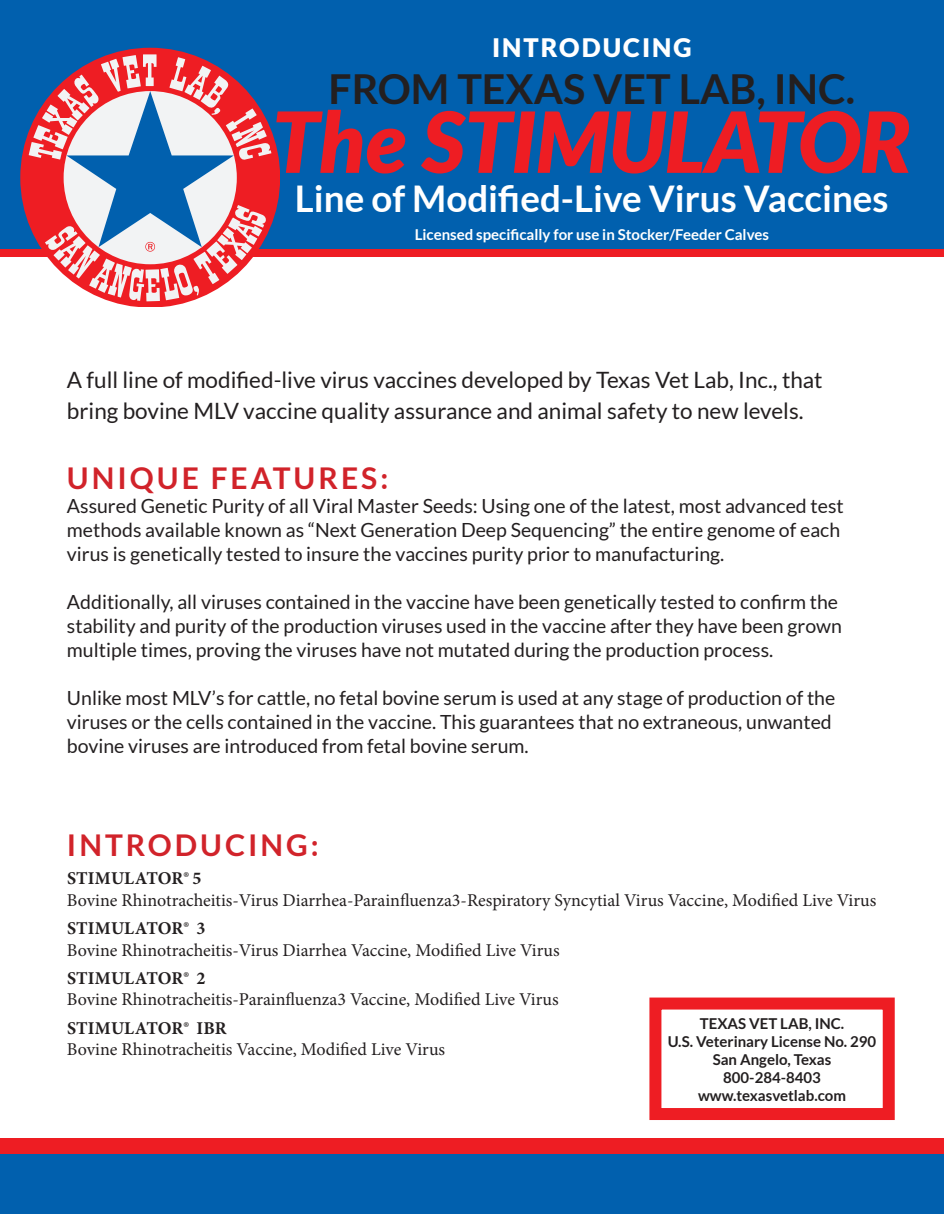
<style>
.page{position:relative;width:944px;height:1214px;background:#fff}
.page>*{position:absolute;margin:0;border:0;box-sizing:border-box;transform-origin:0 0}
.t1{font:italic 900 84.3px "Lato";color:#ee1d23}
.t2{font:700 41.4px "Lato";color:#231f20}
.t3{font:700 36.75px "Lato";color:#fff}
.t4{font:700 30px "Lato";letter-spacing:.1em;color:#d1232a}
.t5{font:900 25.5px "Lato";letter-spacing:.08em;color:#fff}
.t6{font:22.5px/31.5px "Lato";color:#231f20}
.t7{font:19.5px/24px "Lato";color:#231f20}
.t8{font:18px "Minion Pro";color:#231f20}
.t9{font:700 18px "Minion Pro";letter-spacing:.01em;color:#231f20}
.t10{font:700 15px/18px "Lato";color:#231f20;text-align:center}
.t11{font:700 15px "Lato";color:#fff}
</style>
<div class="page">
<div style="left:0;top:0;width:944px;height:249px;background:#0160ae"></div>
<div style="left:649px;top:997px;width:246px;height:123px;background:#fff;border:12px solid #ee1d23"></div>
<div style="left:0;top:249px;width:944px;height:8px;background:#ee1d23"></div>
<svg style="left:20px;top:48px;width:259px;height:259px"></svg>
<svg style="left:29px;top:54px;width:242px;height:247px"></svg>
<div style="left:0;top:1147px;width:944px;height:67px;background:#0160ae"></div>
<div style="left:0;top:1138px;width:944px;height:15px;background:#ee1d23"></div>
<h3 class="t5" style="left:492px;top:32px;width:201px">INTRODUCING</h3>
<h2 class="t2" style="left:329px;top:65px;width:528px">FROM TEXAS VET LAB, INC.</h2>
<h1 class="t1" style="left:272px;top:93px;width:641px">The STIMULATOR</h1>
<h3 class="t3" style="left:295px;top:177px;width:595px">Line of Modified-Live Virus Vaccines</h3>
<p class="t11" style="left:415px;top:226px;width:356px">Licensed specifically for use in Stocker/Feeder Calves</p>
<p class="t6" style="left:67px;top:364px;width:757px">A full line of modified-live virus vaccines developed by Texas Vet Lab, Inc., that bring bovine MLV vaccine quality assurance and animal safety to new levels.</p>
<h3 class="t4" style="left:67px;top:461px;width:186px">Unique Features</h3>
<h3 class="t4" style="left:380px;top:461px;width:9px">:</h3>
<p class="t7" style="left:67px;top:494px;width:778px">Assured Genetic Purity of all Viral Master Seeds: Using one of the latest, most advanced test methods available known as “Next Generation Deep Sequencing” the entire genome of each virus is genetically tested to insure the vaccines purity prior to manufacturing.</p>
<p class="t7" style="left:67px;top:590px;width:776px">Additionally, all viruses contained in the vaccine have been genetically tested to confirm the stability and purity of the production viruses used in the vaccine after they have been grown multiple times, proving the viruses have not mutated during the production process.</p>
<p class="t7" style="left:67px;top:686px;width:770px">Unlike most MLV’s for cattle, no fetal bovine serum is used at any stage of production of the viruses or the cells contained in the vaccine. This guarantees that no extraneous, unwanted bovine viruses are introduced from fetal bovine serum.</p>
<h3 class="t4" style="left:67px;top:828px;width:253px">INTRODUCING:</h3>
<p class="t9" style="left:67px;top:866px;width:136px">STIMULATOR® 5</p>
<p class="t8" style="left:67px;top:888px;width:811px">Bovine Rhinotracheitis-Virus Diarrhea-Parainfluenza3-Respiratory Syncytial Virus Vaccine, Modified Live Virus</p>
<p class="t9" style="left:67px;top:916px;width:140px">STIMULATOR® 3</p>
<p class="t8" style="left:67px;top:938px;width:494px">Bovine Rhinotracheitis-Virus Diarrhea Vaccine, Modified Live Virus</p>
<p class="t9" style="left:67px;top:965px;width:140px">STIMULATOR® 2</p>
<p class="t8" style="left:67px;top:988px;width:493px">Bovine Rhinotracheitis-Parainfluenza3 Vaccine, Modified Live Virus</p>
<p class="t9" style="left:67px;top:1015px;width:161px">STIMULATOR® IBR</p>
<p class="t8" style="left:67px;top:1038px;width:380px">Bovine Rhinotracheitis Vaccine, Modified Live Virus</p>
<p class="t10" style="left:668px;top:1014px;width:210px">TEXAS VET LAB, INC.<br>U.S. Veterinary License No. 290<br>San Angelo, Texas<br>800-284-8403 www.texasvetlab.com</p>
</div>
